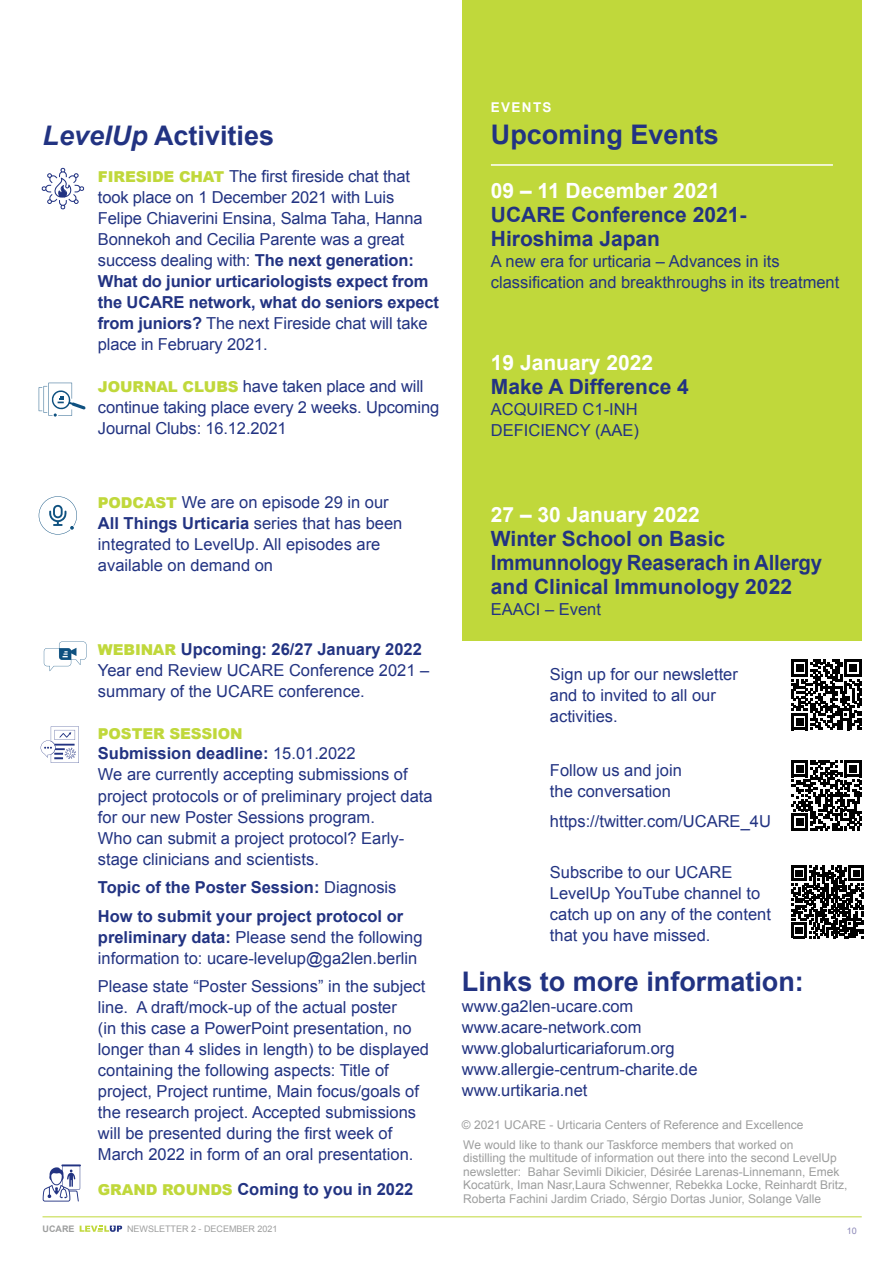
<style>
.page{position:relative;width:893px;height:1263px;background:#fff}
.page>*{position:absolute;margin:0;border:0;box-sizing:border-box;transform-origin:0 0}
.t1{font:700 27px "Arial";color:#223382}
.t2{font:700 21px/24px "Arial";color:#223382}
.t3{font:700 21px "Arial";color:#fff}
.t4{font:16.5px/21px "Arial";color:#223382}
.t5{font:700 16.5px/28.5px "Arial";color:#223382}
.t6{font:900 15px "Arial";letter-spacing:-.01em;color:#c0d83b}
.t7{font:700 13.5px "Arial";letter-spacing:.1em;color:#fff}
.t8{font:12px/13.5px "Arial";color:#9d9e9e}
.t9{font:9px "Arial";color:#9d9e9e}
.t10{font:700 9px "Arial";color:#9d9e9e}
.t11{font:9px "Arial";color:#8c88b8}
.s1{font-style:italic}
.s2{font-weight:900;font-size:15px;color:#c0d83b}
.s3{font-weight:700}
.s4{font-weight:400}
</style>
<div class="page">
<hr style="left:43px;top:1216px;width:819px;height:1px;background:#c0d83b">
<svg style="left:80px;top:1225px;width:42px;height:7px"></svg>
<div style="left:463px;top:0;width:399px;height:640px;background:#c0d83b"></div>
<svg style="left:791px;top:760px;width:71px;height:71px"></svg>
<svg style="left:791px;top:659px;width:71px;height:71px"></svg>
<hr style="left:491px;top:164px;width:342px;height:2px;background:#fff">
<svg style="left:41px;top:168px;width:43px;height:42px"></svg>
<svg style="left:39px;top:383px;width:47px;height:34px"></svg>
<svg style="left:39px;top:496px;width:38px;height:38px"></svg>
<svg style="left:44px;top:641px;width:42px;height:30px"></svg>
<svg style="left:41px;top:726px;width:38px;height:37px"></svg>
<svg style="left:43px;top:1166px;width:37px;height:35px"></svg>
<hr style="left:61px;top:1164px;width:20px;height:2px;background:#223382">
<svg style="left:791px;top:865px;width:73px;height:73px"></svg>
<h1 class="t1" style="left:43px;top:118px;width:233px"><span class="s1">LevelUp</span> Activities</h1>
<p class="t4" style="left:98px;top:166px;width:342px"><span class="s2">FIRESIDE CHAT</span> The first fireside chat that took place on 1 December 2021 with Luis Felipe Chiaverini Ensina, Salma Taha, Hanna Bonnekoh and Cecilia Parente was a great success dealing with: <span class="s3">The next generation:<br>What do junior urticariologists expect from the UCARE network, what do seniors expect from juniors?</span> The next Fireside chat will take place in February 2021.</p>
<p class="t4" style="left:98px;top:376px;width:343px"><span class="s2">JOURNAL CLUBS</span> have taken place and will continue taking place every 2 weeks. Upcoming<br>Journal Clubs: 16.12.2021</p>
<p class="t4" style="left:98px;top:492px;width:306px"><span class="s2">PODCAST</span> We are on episode 29 in our <span class="s3">All Things Urticaria</span> series that has been integrated to LevelUp. All episodes are available on demand on</p>
<p class="t4" style="left:98px;top:639px;width:333px"><span class="s2">WEBINAR</span> <span class="s3">Upcoming: 26/27 January 2022<br></span>Year end Review UCARE Conference 2021 – summary of the UCARE conference.</p>
<p class="t6" style="left:98px;top:722px;width:146px">POSTER SESSION</p>
<p class="t4" style="left:98px;top:743px;width:336px"><span class="s3">Submission deadline:</span> 15.01.2022<br>We are currently accepting submissions of project protocols or of preliminary project data for our new Poster Sessions program.<br>Who can submit a project protocol? Early&shy;stage clinicians and scientists.</p>
<p class="t5" style="left:98px;top:874px;width:307px">Topic of the Poster Session: <span class="s4">Diagnosis<br></span>How to submit your project protocol or</p>
<p class="t4" style="left:98px;top:927px;width:326px"><span class="s3">preliminary data:</span> Please send the following information to: ucare-levelup@ga2len.berlin</p>
<p class="t4" style="left:98px;top:976px;width:333px">Please state “Poster Sessions” in the subject line. A draft/mock-up of the actual poster<br>(in this case a PowerPoint presentation, no longer than 4 slides in length) to be displayed containing the following aspects: Title of project, Project runtime, Main focus/goals of the research project. Accepted submissions will be presented during the first week of March 2022 in form of an oral presentation.</p>
<p class="t5" style="left:98px;top:1175px;width:317px"><span class="s2">GRAND ROUNDS</span> Coming to you in 2022</p>
<p class="t7" style="left:491px;top:99px;width:62px">EVENTS</p>
<h1 class="t1" style="left:491px;top:117px;width:230px">Upcoming Events</h1>
<p class="t3" style="left:491px;top:177px;width:230px">09 – 11 December 2021</p>
<p class="t2" style="left:491px;top:203px;width:257px">UCARE Conference 2021-<br>Hiroshima Japan</p>
<p class="t4" style="left:491px;top:251px;width:350px">A new era for urticaria – Advances in its classification and breakthroughs in its treatment</p>
<p class="t3" style="left:491px;top:349px;width:164px">19 January 2022</p>
<p class="t2" style="left:491px;top:376px;width:200px">Make A Difference 4</p>
<p class="t4" style="left:491px;top:399px;width:150px">ACQUIRED C1-INH<br>DEFICIENCY (AAE)</p>
<p class="t3" style="left:491px;top:501px;width:210px">27 – 30 January 2022</p>
<p class="t2" style="left:491px;top:528px;width:333px">Winter School on Basic<br>Immunnology Reaserach in Allergy and Clinical Immunology 2022</p>
<p class="t4" style="left:491px;top:599px;width:112px">EAACI – Event</p>
<p class="t4" style="left:550px;top:664px;width:190px">Sign up for our newsletter and to invited to all our activities.</p>
<p class="t4" style="left:550px;top:760px;width:134px">Follow us and join the conversation</p>
<p class="t4" style="left:550px;top:811px;width:222px">https://twitter.com/UCARE_4U</p>
<p class="t4" style="left:550px;top:862px;width:223px">Subscribe to our UCARE<br>LevelUp YouTube channel to catch up on any of the content that you have missed.</p>
<h1 class="t1" style="left:462px;top:964px;width:344px">Links to more information:</h1>
<p class="t4" style="left:462px;top:996px;width:237px">www.ga2len-ucare.com www.acare-network.com www.globalurticariaforum.org www.allergie-centrum-charite.de www.urtikaria.net</p>
<p class="t8" style="left:462px;top:1114px;width:343px;line-height:20.1px">© 2021 UCARE - Urticaria Centers of Reference and Excellence<br>We would like to thank our Taskforce members that worked on</p>
<p class="t8" style="left:463px;top:1151px;width:386px">distilling the multitude of information out there into the second LevelUp newsletter: Bahar Sevimli Dikicier, Désirée Larenas-Linnemann, Emek Kocatürk, Iman Nasr,Laura Schwenner, Rebekka Locke, Reinhardt Britz, Roberta Fachini Jardim Criado, Sérgio Dortas Junior, Solange Valle</p>
<p class="t10" style="left:43px;top:1223px;width:33px">UCARE</p>
<p class="t9" style="left:127px;top:1223px;width:152px">NEWSLETTER 2 - DECEMBER 2021</p>
<p class="t11" style="left:847px;top:1225px;width:12px">10</p>
</div>
